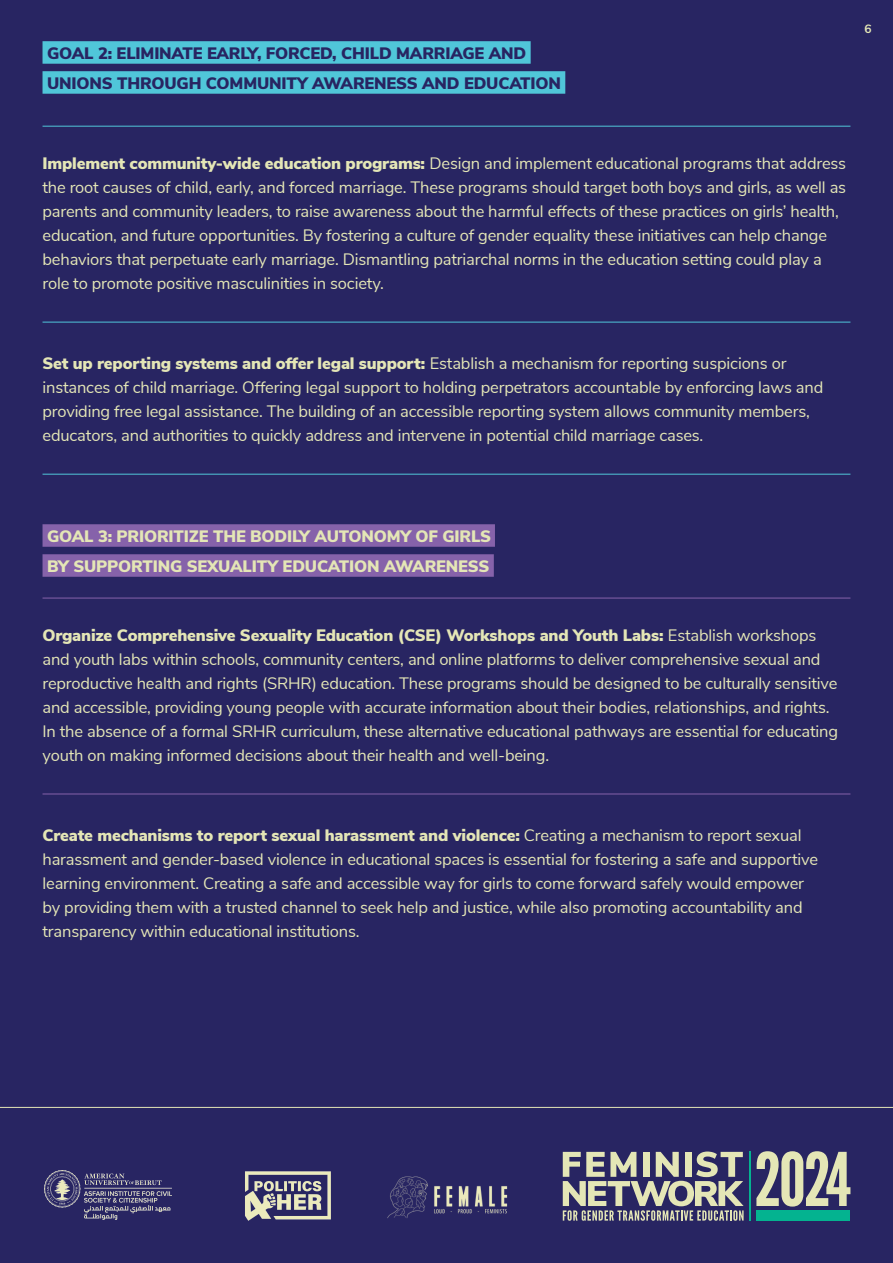
<style>
.page{position:relative;width:893px;height:1263px;background:#282562}
.page>*{position:absolute;margin:0;border:0;box-sizing:border-box;transform-origin:0 0}
.t1{font:16.5px/24px "Nunito Sans";letter-spacing:-.01em;color:#e4e6b6}
.blue_header{font:900 16.5px/30px "Nunito Sans";letter-spacing:-.01em;color:#282562}
.purple_header{font:900 16.5px/30px "Nunito Sans";letter-spacing:-.01em;color:#e4e6b6}
.t2{font:700 12px "Nunito Sans";color:#e4e6b6}
.s1{font-weight:900}
</style>
<div class="page">
<hr style="left:0;top:1107px;width:893px;height:1px;background:#e4e6b6">
<svg style="left:756px;top:1151px;width:94px;height:55px"></svg>
<svg style="left:563px;top:1151px;width:181px;height:70px"></svg>
<hr style="left:749px;top:1151px;width:2px;height:70px;background:#04b390">
<div style="left:756px;top:1210px;width:94px;height:11px;background:#04b390"></div>
<img style="left:245px;top:1171px;width:86px;height:50px">
<img style="left:387px;top:1176px;width:121px;height:42px">
<img style="left:45px;top:1171px;width:127px;height:48px">
<div style="left:43px;top:41px;width:488px;height:23px;background:#50c6d9"></div>
<div style="left:43px;top:71px;width:522px;height:23px;background:#50c6d9"></div>
<div style="left:43px;top:524px;width:452px;height:23px;background:#8662aa"></div>
<div style="left:43px;top:554px;width:451px;height:23px;background:#8662aa"></div>
<hr style="left:43px;top:126px;width:807px;height:1px;background:#50c6d9">
<hr style="left:43px;top:598px;width:807px;height:1px;background:#8662aa">
<hr style="left:43px;top:322px;width:807px;height:1px;background:#50c6d9">
<hr style="left:43px;top:794px;width:807px;height:1px;background:#8662aa">
<hr style="left:43px;top:474px;width:807px;height:1px;background:#50c6d9">
<p class="blue_header" style="left:47px;top:38px;width:515px">GOAL 2: ELIMINATE EARLY, FORCED, CHILD MARRIAGE AND<br>UNIONS THROUGH COMMUNITY AWARENESS AND EDUCATION</p>
<p class="t2" style="left:864px;top:20px;width:9px">6</p>
<p class="t1" style="left:43px;top:151px;width:805px"><span class="s1">Implement community-wide education programs:</span> Design and implement educational programs that address the root causes of child, early, and forced marriage. These programs should target both boys and girls, as well as parents and community leaders, to raise awareness about the harmful effects of these practices on girls’ health, education, and future opportunities. By fostering a culture of gender equality these initiatives can help change behaviors that perpetuate early marriage. Dismantling patriarchal norms in the education setting could play a role to promote positive masculinities in society.</p>
<p class="t1" style="left:43px;top:350px;width:782px"><span class="s1">Set up reporting systems and offer legal support:</span> Establish a mechanism for reporting suspicions or instances of child marriage. Offering legal support to holding perpetrators accountable by enforcing laws and providing free legal assistance. The building of an accessible reporting system allows community members, educators, and authorities to quickly address and intervene in potential child marriage cases.</p>
<p class="purple_header" style="left:47px;top:521px;width:446px">GOAL 3: PRIORITIZE THE BODILY AUTONOMY OF GIRLS<br>BY SUPPORTING SEXUALITY EDUCATION AWARENESS</p>
<p class="t1" style="left:43px;top:622px;width:797px"><span class="s1">Organize Comprehensive Sexuality Education (CSE) Workshops and Youth Labs:</span> Establish workshops and youth labs within schools, community centers, and online platforms to deliver comprehensive sexual and reproductive health and rights (SRHR) education. These programs should be designed to be culturally sensitive and accessible, providing young people with accurate information about their bodies, relationships, and rights.<br>In the absence of a formal SRHR curriculum, these alternative educational pathways are essential for educating youth on making informed decisions about their health and well-being.</p>
<p class="t1" style="left:43px;top:822px;width:777px"><span class="s1">Create mechanisms to report sexual harassment and violence:</span> Creating a mechanism to report sexual harassment and gender-based violence in educational spaces is essential for fostering a safe and supportive learning environment. Creating a safe and accessible way for girls to come forward safely would empower by providing them with a trusted channel to seek help and justice, while also promoting accountability and transparency within educational institutions.</p>
</div>
